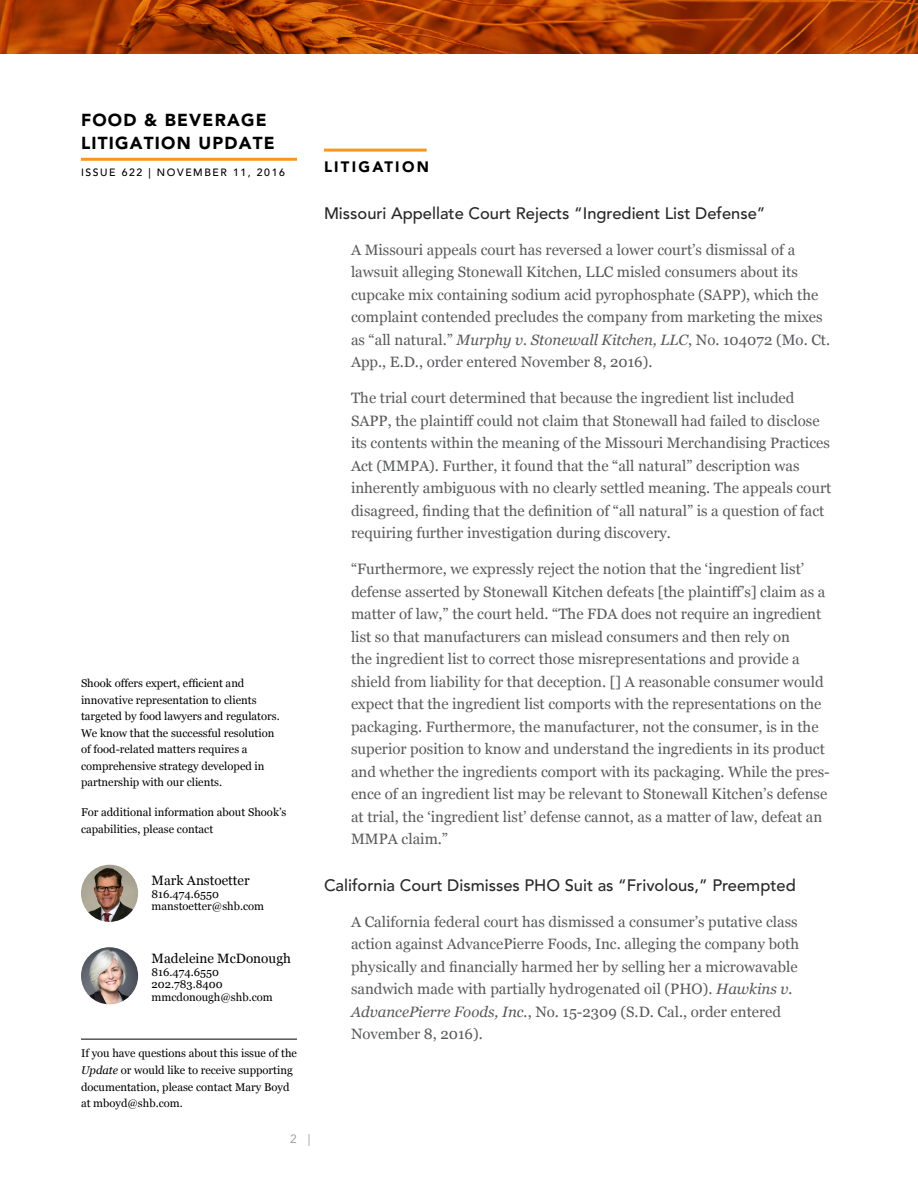
<style>
.page{position:relative;width:918px;height:1188px;background:#fff}
.page>*{position:absolute;margin:0;border:0;box-sizing:border-box;transform-origin:0 0}
.t1{font:900 17.25px/22.5px "Avenir LT Std";letter-spacing:.07em;color:#000}
.t2{font:500 16.5px "Avenir LT Std";color:#292829}
.t3{font:15px/22.5px "Georgia";color:#58595b}
.t4{font:900 15px "Avenir LT Std";letter-spacing:.15em;color:#000}
.t5{font:13.5px "Georgia";color:#000}
.t6{font:12px "Avenir LT Std";color:#939598}
.t7{font:11.25px/16.5px "Georgia";color:#000}
.t8{font:500 10.5px "Avenir LT Std";letter-spacing:.15em;color:#000}
.s1{font-style:italic}
</style>
<div class="page">
<hr style="left:81px;top:158px;width:216px;height:3px;background:#f8971d">
<svg style="left:0;top:0;width:918px;height:54px;background:#a83c02"></svg>
<hr style="left:324px;top:149px;width:103px;height:3px;background:#f8971d">
<hr style="left:81px;top:1039px;width:216px;height:1px;background:#000">
<img style="left:81px;top:865px;width:57px;height:57px;border-radius:29px">
<img style="left:81px;top:947px;width:57px;height:57px;border-radius:29px">
<p class="t1" style="left:81px;top:109px;width:195px">FOOD &amp; BEVERAGE<br>LITIGATION UPDATE</p>
<p class="t8" style="left:81px;top:166px;width:205px">ISSUE 622 | NOVEMBER 11, 2016</p>
<p class="t7" style="left:81px;top:675px;width:200px">Shook offers expert, efficient and innovative representation to clients targeted by food lawyers and regulators.<br>We know that the successful resolution of food-related matters requires a comprehensive strategy developed in partnership with our clients.</p>
<p class="t7" style="left:81px;top:804px;width:207px">For additional information about Shook’s capabilities, please contact</p>
<p class="t5" style="left:152px;top:872px;width:100px">Mark Anstoetter</p>
<p class="t7" style="left:152px;top:888px;width:114px;line-height:12.8px">816.474.6550 manstoetter@shb.com</p>
<p class="t5" style="left:152px;top:950px;width:141px">Madeleine McDonough</p>
<p class="t7" style="left:152px;top:966px;width:123px;line-height:12.8px">816.474.6550<br>202.783.8400 mmcdonough@shb.com</p>
<p class="t7" style="left:81px;top:1046px;width:217px">If you have questions about this issue of the <span class="s1">Update</span> or would like to receive supporting documentation, please contact Mary Boyd at mboyd@shb.com.</p>
<p class="t6" style="left:290px;top:1132px;width:22px">2 |</p>
<p class="t4" style="left:324px;top:158px;width:106px">LITIGATION</p>
<p class="t2" style="left:324px;top:203px;width:443px">Missouri Appellate Court Rejects “Ingredient List Defense”</p>
<p class="t3" style="left:351px;top:239px;width:481px">A Missouri appeals court has reversed a lower court’s dismissal of a lawsuit alleging Stonewall Kitchen, LLC misled consumers about its cupcake mix containing sodium acid pyrophosphate (SAPP), which the complaint contended precludes the company from marketing the mixes as “all natural.” <span class="s1">Murphy v. Stonewall Kitchen, LLC</span>, No. 104072 (Mo. Ct.<br>App., E.D., order entered November 8, 2016).</p>
<p class="t3" style="left:351px;top:387px;width:482px">The trial court determined that because the ingredient list included SAPP, the plaintiff could not claim that Stonewall had failed to disclose its contents within the meaning of the Missouri Merchandising Practices Act (MMPA). Further, it found that the “all natural” description was inherently ambiguous with no clearly settled meaning. The appeals court disagreed, finding that the definition of “all natural” is a question of fact requiring further investigation during discovery.</p>
<p class="t3" style="left:351px;top:558px;width:480px">“Furthermore, we expressly reject the notion that the ‘ingredient list’ defense asserted by Stonewall Kitchen defeats [the plaintiff’s] claim as a matter of law,” the court held. “The FDA does not require an ingredient list so that manufacturers can mislead consumers and then rely on<br>the ingredient list to correct those misrepresentations and provide a shield from liability for that deception. [] A reasonable consumer would expect that the ingredient list comports with the representations on the packaging. Furthermore, the manufacturer, not the consumer, is in the superior position to know and understand the ingredients in its product and whether the ingredients comport with its packaging. While the pres&shy;ence of an ingredient list may be relevant to Stonewall Kitchen’s defense at trial, the ‘ingredient list’ defense cannot, as a matter of law, defeat an MMPA claim.”</p>
<p class="t2" style="left:324px;top:876px;width:473px">California Court Dismisses PHO Suit as “Frivolous,” Preempted</p>
<p class="t3" style="left:351px;top:911px;width:450px">A California federal court has dismissed a consumer’s putative class action against AdvancePierre Foods, Inc. alleging the company both physically and financially harmed her by selling her a microwavable sandwich made with partially hydrogenated oil (PHO). <span class="s1">Hawkins v.<br>AdvancePierre Foods, Inc.</span>, No. 15-2309 (S.D. Cal., order entered November 8, 2016).</p>
</div>
